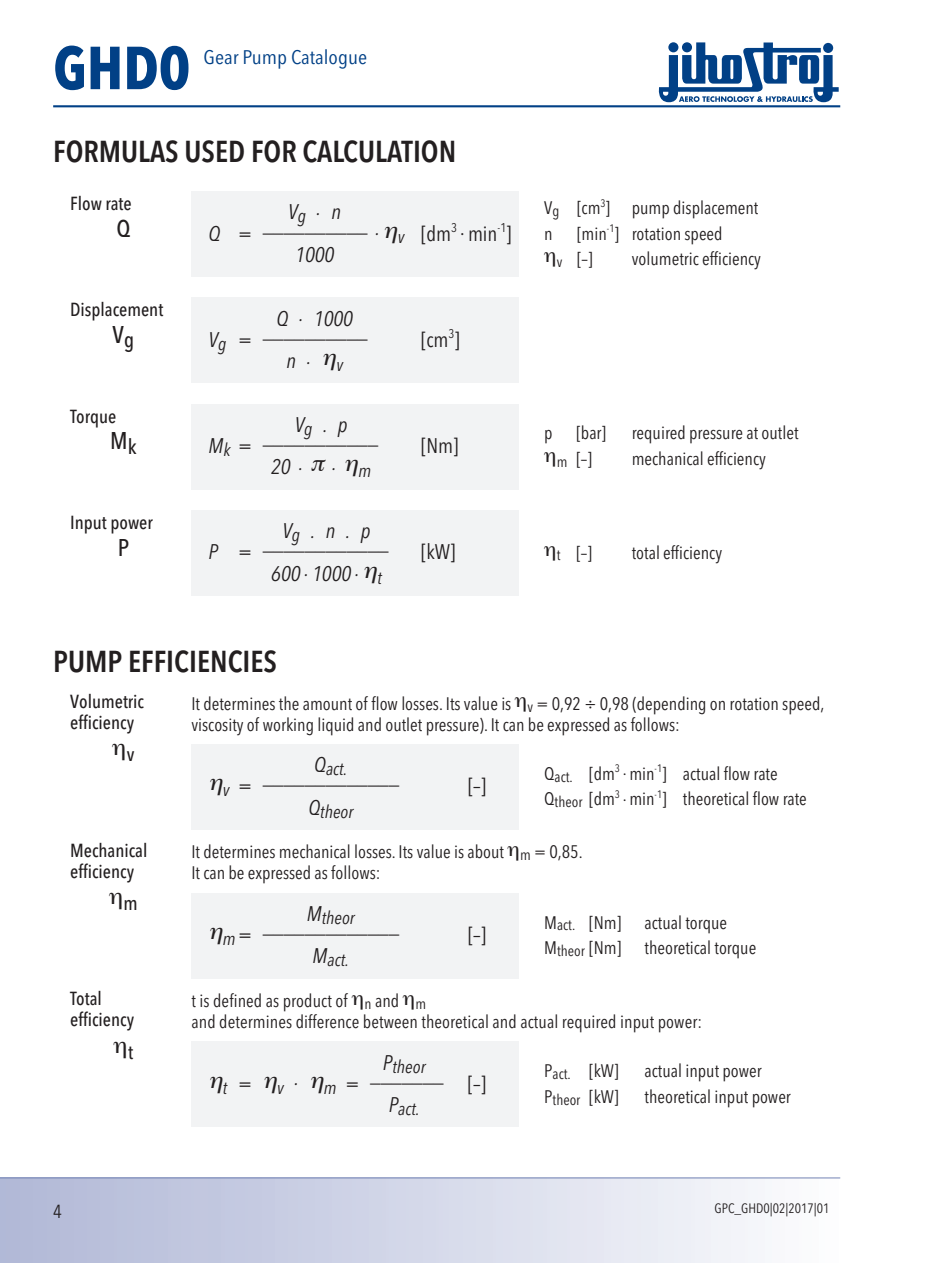
<style>
.page{position:relative;width:936px;height:1263px;background:#fff}
.page>*{position:absolute;margin:0;border:0;box-sizing:border-box;transform-origin:0 0}
.t1{font:700 60px "Avenir Next Condensed";color:#014086}
.t2{font:600 30px "Avenir Next Condensed";color:#231f20}
.t3{font:500 24px "Avenir Next Condensed";color:#231f20}
.t4{font:italic 21px/42.6px "Avenir Next Condensed";color:#231f20;text-align:center}
.t5{font:21px "Avenir Next Condensed";color:#231f20}
.t6{font:19.5px "Avenir Next Condensed";color:#014086;scale:1.1 1}
.t7{font:500 19.5px "Avenir Next Condensed";color:#231f20}
.t8{font:500 18.75px/21px "Avenir Next Condensed";color:#231f20}
.t9{font:18.75px "Avenir Next Condensed";color:#231f20}
.t10{font:18px/25.5px "Avenir Next Condensed";color:#231f20}
.t11{font:italic 18px "Avenir Next Condensed";color:#231f20}
.t12{font:15px "Avenir Next Condensed";color:#231f20}
.t13{font:13.5px "Avenir Next Condensed";color:#231f20}
.s1{font-style:normal}
.s2{font-style:normal;font-size:12.6px}
</style>
<div class="page">
<div style="left:0;top:1178px;width:840px;height:85px;background:linear-gradient(to right,#afb6d6,#fcfcfe)"></div>
<hr style="left:0;top:1177px;width:840px;height:1px;background:#7585b5">
<hr style="left:53px;top:105px;width:787px;height:2px;background:#014086">
<svg style="left:658px;top:43px;width:180px;height:59px"></svg>
<div style="left:191px;top:191px;width:328px;height:85px;background:#f2f3f4"></div>
<div style="left:191px;top:298px;width:328px;height:85px;background:#f2f3f4"></div>
<div style="left:191px;top:404px;width:328px;height:85px;background:#f2f3f4"></div>
<div style="left:191px;top:744px;width:328px;height:85px;background:#f2f3f4"></div>
<div style="left:191px;top:893px;width:328px;height:85px;background:#f2f3f4"></div>
<div style="left:191px;top:1042px;width:328px;height:85px;background:#f2f3f4"></div>
<div style="left:191px;top:510px;width:328px;height:85px;background:#f2f3f4"></div>
<h1 class="t1" style="left:53px;top:31px;width:139px">GHD0</h1>
<p class="t6" style="left:203px;top:40px;width:150px">Gear Pump Catalogue</p>
<h2 class="t2" style="left:53px;top:125px;width:404px">FORMULAS USED FOR CALCULATION</h2>
<p class="t8" style="left:70px;top:193px;width:63px">Flow rate</p>
<h3 class="t3" style="left:116px;top:214px;width:16px">Q</h3>
<p class="t8" style="left:70px;top:299px;width:95px">Displacement</p>
<h3 class="t3" style="left:113px;top:320px;width:23px">V<sub>g</sub></h3>
<p class="t8" style="left:70px;top:406px;width:48px">Torque</p>
<h3 class="t3" style="left:110px;top:426px;width:28px">M<sub>k</sub></h3>
<p class="t4" style="left:288px;top:191px;width:55px">V<sub>g</sub>.n<br>1000</p>
<p class="t4" style="left:208px;top:203px;width:304px">Q = __________ . <sub>v</sub> <span class="s1">[dm</span><span class="s2">3</span> <span class="s1">. min</span><span class="s2">-1</span><span class="s1">]</span></p>
<p class="t4" style="left:276px;top:298px;width:78px;line-height:40.3px">Q . 1000 n . <sub>v</sub></p>
<p class="t4" style="left:208px;top:309px;width:161px">V<sub>g</sub> = __________</p>
<p class="t5" style="left:421px;top:322px;width:40px">[cm<sup>3</sup>]</p>
<p class="t4" style="left:295px;top:403px;width:55px">V<sub>g</sub> . p</p>
<p class="t4" style="left:271px;top:443px;width:101px">20. . <sub>m</sub></p>
<p class="t4" style="left:208px;top:415px;width:171px">M<sub>k</sub> = ___________</p>
<p class="t5" style="left:421px;top:428px;width:39px">[Nm]</p>
<p class="t10" style="left:544px;top:194px;width:215px">V<sub>g</sub> [cm<sup>3</sup>] pump displacement n</p>
<p class="t10" style="left:557px;top:220px;width:167px;text-indent:20px">[min<sup>-1</sup>] rotation speed <sub>v</sub> [–]</p>
<p class="t10" style="left:631px;top:245px;width:131px">volumetric efficiency</p>
<p class="t10" style="left:544px;top:420px;width:10px">p</p>
<p class="t10" style="left:576px;top:420px;width:31px">[bar]</p>
<p class="t10" style="left:631px;top:420px;width:168px">required pressure at outlet</p>
<p class="t10" style="left:557px;top:445px;width:36px"><sub>m</sub> [–]</p>
<p class="t10" style="left:631px;top:445px;width:135px">mechanical efficiency</p>
<p class="t8" style="left:70px;top:512px;width:84px">Input power</p>
<h3 class="t3" style="left:118px;top:533px;width:13px">P</h3>
<p class="t4" style="left:271px;top:509px;width:112px">V<sub>g</sub> . n . p<br>600 . 1000 . <sub>t</sub></p>
<p class="t4" style="left:263px;top:522px;width:127px">____________</p>
<p class="t5" style="left:421px;top:534px;width:36px">[kW]</p>
<p class="t4" style="left:208px;top:531px;width:45px">P =</p>
<p class="t10" style="left:576px;top:539px;width:17px">[–]</p>
<p class="t10" style="left:631px;top:539px;width:92px">total efficiency</p>
<p class="t12" style="left:557px;top:542px;width:5px">t</p>
<h2 class="t2" style="left:53px;top:636px;width:225px">PUMP EFFICIENCIES</h2>
<p class="t8" style="left:70px;top:690px;width:75px">Volumetric efficiency</p>
<p class="t7" style="left:127px;top:742px;width:9px">v</p>
<p class="t8" style="left:70px;top:839px;width:79px">Mechanical efficiency</p>
<p class="t7" style="left:123px;top:891px;width:16px">m</p>
<p class="t8" style="left:70px;top:988px;width:65px">Total efficiency</p>
<p class="t7" style="left:128px;top:1040px;width:7px">t</p>
<p class="t10" style="left:191px;top:692px;width:634px;line-height:21px">It determines the amount of flow losses. Its value is <sub>v</sub> = 0,92 ÷ 0,98 (depending on rotation speed, viscosity of working liquid and outlet pressure). It can be expressed as follows:</p>
<p class="t11" style="left:314px;top:758px;width:35px"><sup>Q</sup>act.</p>
<p class="t11" style="left:308px;top:800px;width:46px"><sup>Q</sup>theor</p>
<p class="t4" style="left:223px;top:756px;width:178px"><sub>v</sub> = _____________</p>
<p class="t5" style="left:468px;top:768px;width:20px">[–]</p>
<p class="t10" style="left:544px;top:760px;width:264px">Q<sub>act.</sub> [dm<sup>3</sup> . min<sup>-1</sup>] actual flow rate<br>Q<sub>theor</sub> [dm<sup>3</sup> . min<sup>-1</sup>] theoretical flow rate</p>
<p class="t10" style="left:191px;top:841px;width:393px;line-height:21px">It determines mechanical losses. Its value is about <sub>m</sub> = 0,85.<br>It can be expressed as follows:</p>
<p class="t11" style="left:307px;top:907px;width:49px"><sup>M</sup>theor</p>
<p class="t11" style="left:312px;top:949px;width:38px"><sup>M</sup>act.</p>
<p class="t4" style="left:223px;top:904px;width:178px"><sub>m</sub>= _____________</p>
<p class="t5" style="left:468px;top:917px;width:20px">[–]</p>
<p class="t10" style="left:544px;top:908px;width:78px">M<sub>act.</sub> [Nm]</p>
<p class="t10" style="left:644px;top:908px;width:84px">actual torque</p>
<p class="t10" style="left:544px;top:934px;width:78px">M<sub>theor</sub> [Nm]</p>
<p class="t10" style="left:644px;top:934px;width:113px">theoretical torque</p>
<p class="t10" style="left:191px;top:990px;width:512px;line-height:21px">t is defined as product of <sub>n</sub> and <sub>m<br></sub>and determines difference between theoretical and actual required input power:</p>
<p class="t11" style="left:383px;top:1055px;width:44px"><sup>P</sup>theor</p>
<p class="t11" style="left:388px;top:1098px;width:32px"><sup>P</sup>act.</p>
<p class="t4" style="left:223px;top:1053px;width:264px"><sub>t</sub> = <sub>v</sub> . <sub>m</sub> = _______ <span class="s1">[–]</span></p>
<p class="t10" style="left:544px;top:1057px;width:76px">P<sub>act.</sub> [kW]</p>
<p class="t10" style="left:644px;top:1057px;width:119px">actual input power</p>
<p class="t10" style="left:544px;top:1083px;width:76px">P<sub>theor</sub> [kW]</p>
<p class="t10" style="left:644px;top:1083px;width:148px">theoretical input power</p>
<p class="t9" style="left:53px;top:1195px;width:10px">4</p>
<p class="t13" style="left:714px;top:1196px;width:117px">GPC_GHD0|02|2017|01</p>
</div>
